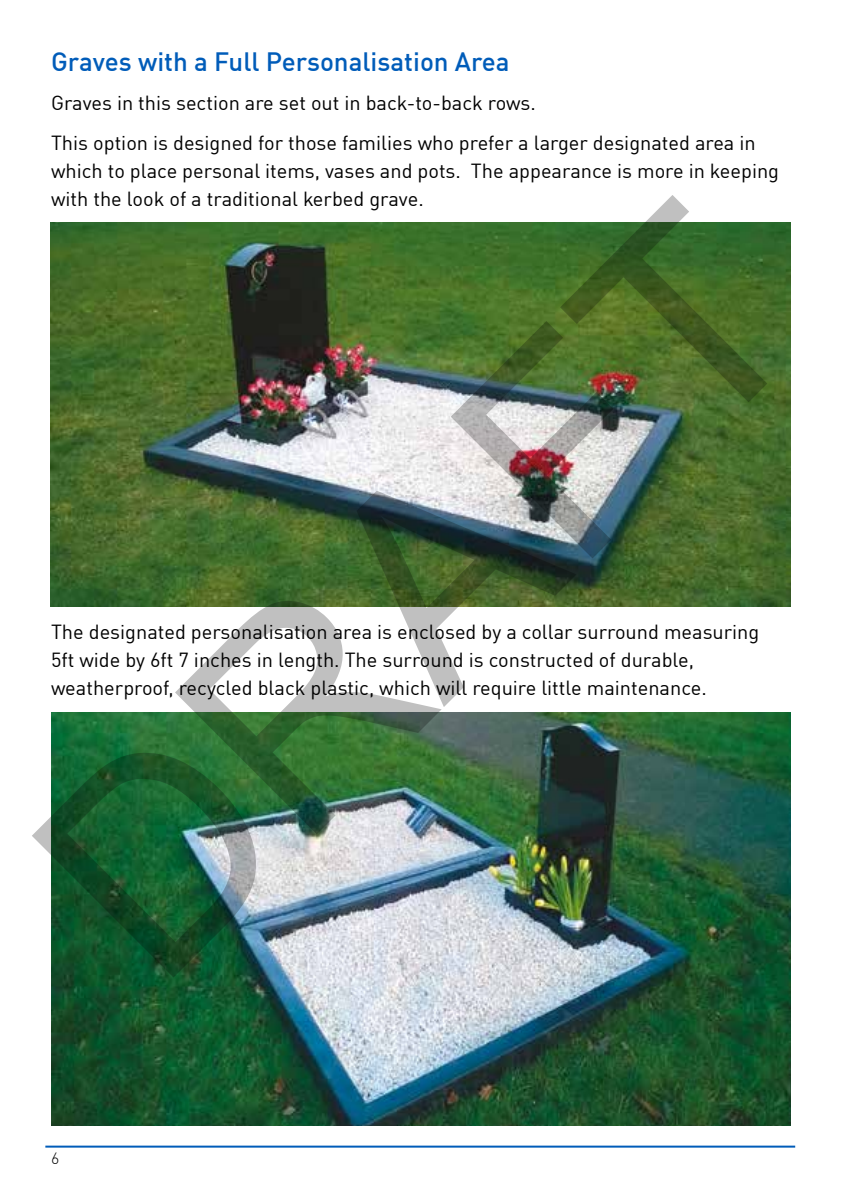
<style>
.page{position:relative;width:842px;height:1191px;background:#fff}
.page>*{position:absolute;margin:0;border:0;box-sizing:border-box;transform-origin:0 0}
.t1{font:280px "Arial";color:rgb(0 0 0/.25)}
.t2{font:500 26px "DIN Offc";color:#005cb9}
.t3{font:20px/28px "DIN Offc";color:#000}
.t4{font:300 16px "DIN Offc";color:#000}
</style>
<div class="page">
<hr style="left:45px;top:1145px;width:750px;height:2px;background:#005cb9">
<img style="left:50px;top:223px;width:740px;height:384px">
<img style="left:52px;top:712px;width:738px;height:413px">
<h2 class="t2" style="left:51px;top:45px;width:460px">Graves with a Full Personalisation Area</h2>
<p class="t3" style="left:51px;top:83px;width:706px;line-height:39.4px">Graves in this section are set out in back-to-back rows.<br>This option is designed for those families who prefer a larger designated area in</p>
<p class="t3" style="left:51px;top:156px;width:730px">which to place personal items, vases and pots. The appearance is more in keeping with the look of a traditional kerbed grave.</p>
<h1 class="t1" style="left:-23px;top:812px;width:935px;rotate:-45deg">DRAFT</h1>
<p class="t3" style="left:51px;top:617px;width:710px">The designated personalisation area is enclosed by a collar surround measuring<br>5ft wide by 6ft 7 inches in length. The surround is constructed of durable, weatherproof, recycled black plastic, which will require little maintenance.</p>
<p class="t4" style="left:51px;top:1147px;width:10px">6</p>
</div>
